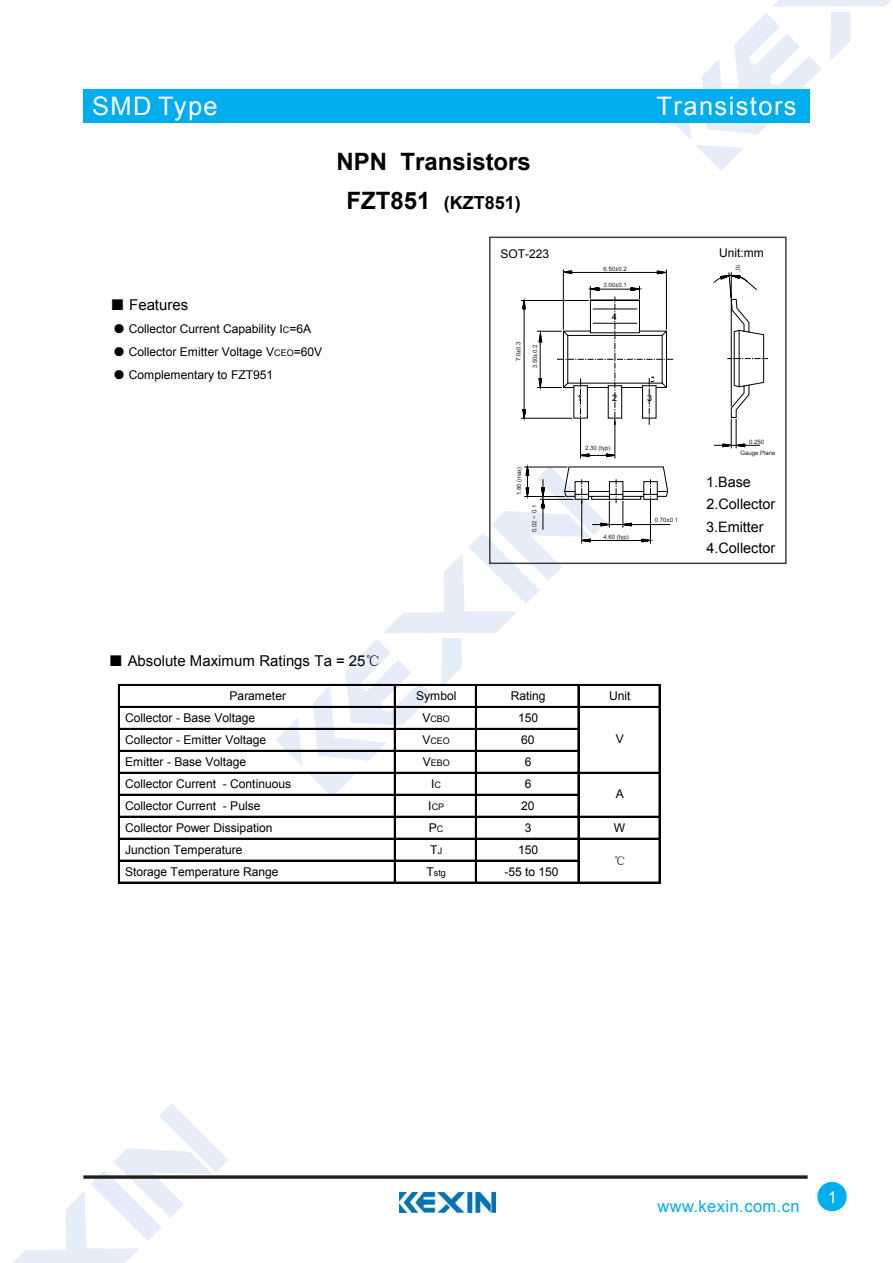
<style>
.page{position:relative;width:893px;height:1263px;background:#fff}
.page>*{position:absolute;margin:0;border:0;box-sizing:border-box;transform-origin:0 0}
.t1{font:25.5px "Arial";letter-spacing:.055em;color:#fff}
.t2{font:700 24px "Arial";color:#000}
.t3{font:700 18px "Arial";color:#000}
.t4{font:16.5px "Arial";letter-spacing:.025em;color:#00adef}
.t5{font:16.5px "Arial";color:#fff}
.t6{font:15px "Arial";color:#000}
.t7{font:14.4px/21.1px "Arial";color:#000}
.t8{font:12px "Arial";letter-spacing:-.005em;color:#000}
.t9{font:12px "Sim Sun";color:#000}
.t10{font:9px "Arial";color:#000}
.t11{font:6px/10.8px "Arial";color:#231f20;text-align:center}
.t12{font:300 6px "Adobe Song Std";color:#231f20}
.s1{font-family:"Sim Sun"}
.s2{font-size:9px}
.s3{font-size:24px}
.s4{font-size:12px}
</style>
<div class="page">
<svg style="left:276px;top:511px;width:330px;height:286px"></svg>
<svg style="left:674px;top:0;width:216px;height:170px"></svg>
<svg style="left:13px;top:1103px;width:215px;height:160px"></svg>
<div style="left:83px;top:89px;width:726px;height:34px;background:#00adef"></div>
<svg style="left:83px;top:1175px;width:725px;height:4px;background:#433f40"></svg>
<div style="left:817px;top:1182px;width:30px;height:29px;background:#00adef;border-radius:50%"></div>
<img style="left:400px;top:1193px;width:95px;height:20px">
<svg style="left:520px;top:269px;width:241px;height:275px"></svg>
<svg style="left:615px;top:297px;width:1px;height:45px"></svg>
<svg style="left:538px;top:328px;width:4px;height:15px"></svg>
<svg style="left:538px;top:378px;width:4px;height:15px"></svg>
<svg style="left:562px;top:270px;width:11px;height:4px"></svg>
<svg style="left:657px;top:270px;width:9px;height:4px"></svg>
<div style="left:489px;top:237px;width:297px;height:327px;border:2px solid #404041"></div>
<hr style="left:118px;top:684px;width:2px;height:200px;background:#000">
<hr style="left:394px;top:686px;width:2px;height:198px;background:#000">
<hr style="left:475px;top:686px;width:2px;height:198px;background:#000">
<hr style="left:578px;top:686px;width:1px;height:198px;background:#000">
<hr style="left:659px;top:686px;width:1px;height:198px;background:#000">
<hr style="left:120px;top:684px;width:540px;height:2px;background:#000">
<hr style="left:120px;top:706px;width:540px;height:2px;background:#000">
<hr style="left:120px;top:728px;width:459px;height:2px;background:#000">
<hr style="left:120px;top:750px;width:459px;height:2px;background:#000">
<hr style="left:120px;top:772px;width:540px;height:2px;background:#000">
<hr style="left:120px;top:794px;width:459px;height:2px;background:#000">
<hr style="left:120px;top:816px;width:540px;height:2px;background:#000">
<hr style="left:120px;top:838px;width:540px;height:2px;background:#000">
<hr style="left:120px;top:860px;width:459px;height:2px;background:#000">
<hr style="left:120px;top:882px;width:540px;height:2px;background:#000">
<h1 class="t1" style="left:92px;top:89px;width:127px">SMD Type</h1>
<p class="t6" style="left:110px;top:295px;width:80px"><span class="s1">■</span> Features</p>
<p class="t8" style="left:113px;top:321px;width:199px"><span class="s1">●</span> Collector Current Capability I<span class="s2">C</span>=6A</p>
<p class="t8" style="left:113px;top:344px;width:210px"><span class="s1">●</span> Collector Emitter Voltage V<span class="s2">CEO</span>=60V</p>
<p class="t8" style="left:113px;top:367px;width:161px"><span class="s1">●</span> Complementary to FZT951</p>
<h2 class="t2" style="left:336px;top:146px;width:196px">NPN Transistors</h2>
<h3 class="t3" style="left:347px;top:191px;width:176px"><span class="s3">FZT851</span> (KZT851)</h3>
<h1 class="t1" style="left:657px;top:89px;width:141px">Transistors</h1>
<p class="t8" style="left:500px;top:246px;width:50px">SOT-223</p>
<p class="t8" style="left:719px;top:245px;width:46px">Unit:mm</p>
<p class="t11" style="left:513px;top:361px;width:21px;rotate:-90deg">7.0±0.3</p>
<p class="t11" style="left:530px;top:368px;width:25px;rotate:-90deg">3.50±0.2</p>
<p class="t11" style="left:513px;top:495px;width:30px;rotate:-90deg">1.80 (max)</p>
<p class="t11" style="left:529px;top:532px;width:28px;rotate:-90deg">0.02 ~ 0.1</p>
<p class="t11" style="left:603px;top:264px;width:25px">6.50±0.2</p>
<p class="t11" style="left:603px;top:280px;width:25px">3.00±0.1</p>
<p class="t10" style="left:612px;top:311px;width:7px">4</p>
<p class="t11" style="left:743px;top:264px;width:8px;rotate:90deg">10</p>
<p class="t12" style="left:745px;top:270px;width:7px;rotate:90deg">。</p>
<p class="t10" style="left:577px;top:392px;width:7px">1</p>
<p class="t10" style="left:612px;top:392px;width:7px">2</p>
<p class="t10" style="left:647px;top:392px;width:7px">3</p>
<p class="t11" style="left:585px;top:443px;width:27px">2.30 (typ)</p>
<p class="t11" style="left:604px;top:532px;width:27px">4.60 (typ)</p>
<p class="t11" style="left:655px;top:515px;width:25px">0.70±0.1</p>
<p class="t11" style="left:740px;top:437px;width:37px">0.250<br>Gauge Plane</p>
<p class="t7" style="left:706px;top:472px;width:71px">1.Base<br>2.Collector</p>
<p class="t7" style="left:706px;top:516px;width:71px">3.Emitter<br>4.Collector</p>
<p class="t6" style="left:109px;top:651px;width:273px"><span class="s1">■</span> Absolute Maximum Ratings Ta = 25<span class="s1">℃</span></p>
<p class="t8" style="left:230px;top:688px;width:58px">Parameter</p>
<p class="t8" style="left:416px;top:688px;width:42px">Symbol</p>
<p class="t8" style="left:511px;top:688px;width:36px">Rating</p>
<p class="t8" style="left:609px;top:688px;width:23px">Unit</p>
<p class="t8" style="left:125px;top:710px;width:132px">Collector - Base Voltage</p>
<p class="t10" style="left:422px;top:713px;width:29px"><span class="s4">V</span>CBO</p>
<p class="t8" style="left:518px;top:710px;width:22px">150</p>
<p class="t8" style="left:125px;top:732px;width:143px">Collector - Emitter Voltage</p>
<p class="t10" style="left:422px;top:735px;width:29px"><span class="s4">V</span>CEO</p>
<p class="t8" style="left:521px;top:732px;width:15px">60</p>
<p class="t8" style="left:125px;top:754px;width:123px">Emitter - Base Voltage</p>
<p class="t10" style="left:423px;top:757px;width:29px"><span class="s4">V</span>EBO</p>
<p class="t8" style="left:525px;top:754px;width:8px">6</p>
<p class="t8" style="left:125px;top:776px;width:168px">Collector Current - Continuous</p>
<p class="t8" style="left:431px;top:776px;width:11px">I<span class="s2">C</span></p>
<p class="t8" style="left:525px;top:776px;width:8px">6</p>
<p class="t8" style="left:125px;top:798px;width:137px">Collector Current - Pulse</p>
<p class="t10" style="left:428px;top:801px;width:17px"><span class="s4">I</span>CP</p>
<p class="t8" style="left:521px;top:798px;width:15px">20</p>
<p class="t8" style="left:125px;top:820px;width:149px">Collector Power Dissipation</p>
<p class="t8" style="left:429px;top:820px;width:16px">P<span class="s2">C</span></p>
<p class="t8" style="left:525px;top:820px;width:8px">3</p>
<p class="t8" style="left:614px;top:820px;width:13px">W</p>
<p class="t8" style="left:125px;top:842px;width:119px">Junction Temperature</p>
<p class="t8" style="left:430px;top:842px;width:13px">T<span class="s2">J</span></p>
<p class="t8" style="left:518px;top:842px;width:22px">150</p>
<p class="t8" style="left:125px;top:864px;width:155px">Storage Temperature Range</p>
<p class="t10" style="left:426px;top:867px;width:21px"><span class="s4">T</span>stg</p>
<p class="t8" style="left:504px;top:864px;width:56px">-55 to 150</p>
<p class="t8" style="left:616px;top:731px;width:10px">V</p>
<p class="t8" style="left:616px;top:786px;width:10px">A</p>
<p class="t9" style="left:614px;top:855px;width:14px">℃</p>
<h3 class="t4" style="left:657px;top:1196px;width:144px">www.kexin.com.cn</h3>
<h3 class="t5" style="left:828px;top:1186px;width:11px">1</h3>
</div>
